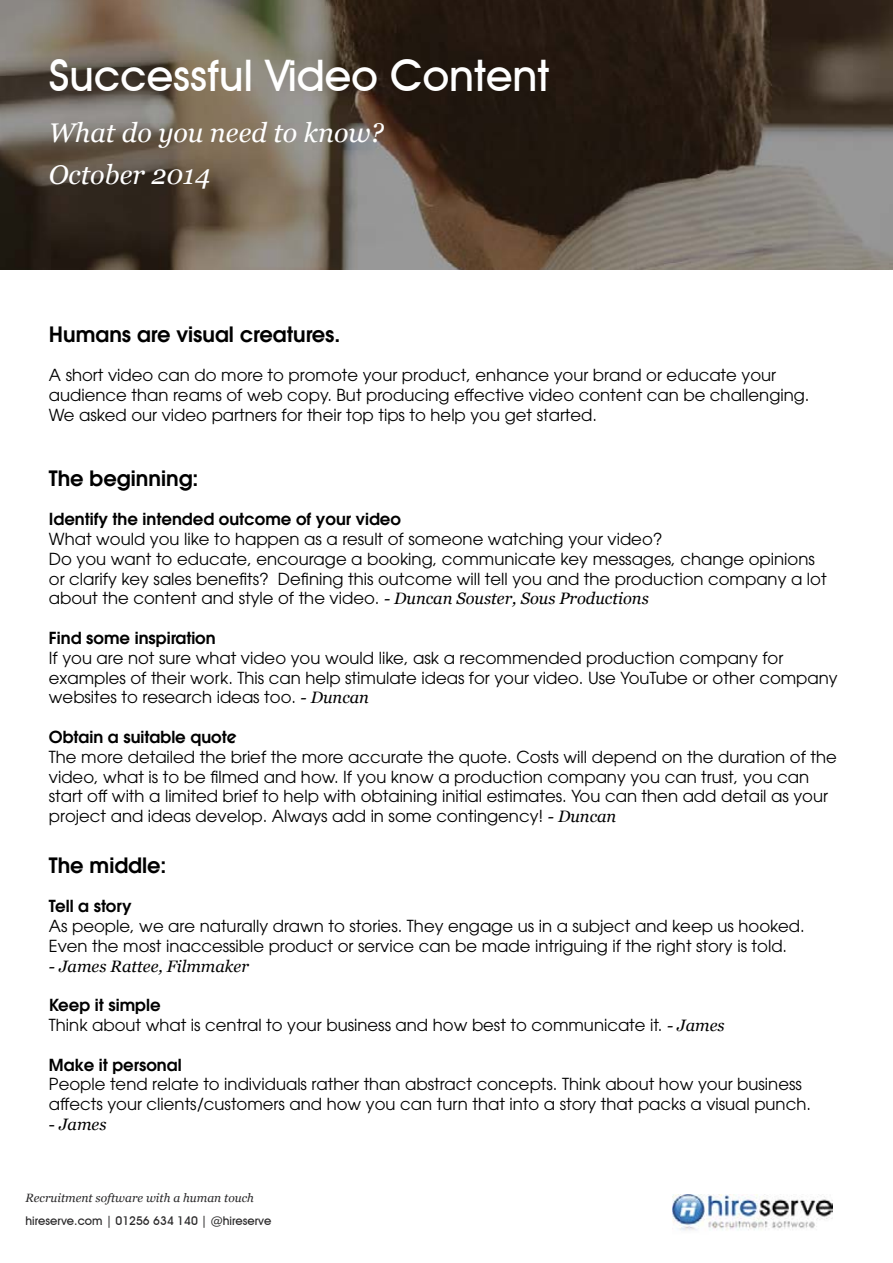
<style>
.page{position:relative;width:893px;height:1263px;background:#fff}
.page>*{position:absolute;margin:0;border:0;box-sizing:border-box;transform-origin:0 0}
.t1{font:700 43.5px "Decker";color:#fff}
.t2{font:italic 27px/42.6px "Georgia";color:#fff}
.t3{font:600 21px "ITC Avant Garde Std";color:#000}
.t4{font:16.5px/19.8px "ITC Avant Garde Std";color:#000}
.t5{font:600 16.5px "ITC Avant Garde Std";color:#000}
.t6{font:italic 16.5px "Georgia";color:#000}
.t7{font:700 12px "Decker";color:#292829}
.t8{font:italic 12px "Georgia";color:#292829}
.s1{font-family:"Georgia";font-style:italic}
.s2{font-weight:600}
.s3{font-style:normal}
</style>
<div class="page">
<img style="left:0;top:0;width:893px;height:269px">
<img style="left:673px;top:1194px;width:159px;height:37px">
<h1 class="t1" style="left:49px;top:49px;width:502px">Successful Video Content</h1>
<h2 class="t2" style="left:49px;top:111px;width:336px">What do you need to know?<br>October 2014</h2>
<p class="t3" style="left:49px;top:320px;width:293px">Humans are visual creatures.</p>
<p class="t4" style="left:49px;top:365px;width:762px">A short video can do more to promote your product, enhance your brand or educate your audience than reams of web copy. But producing effective video content can be challenging.<br>We asked our video partners for their top tips to help you get started.</p>
<p class="t3" style="left:49px;top:464px;width:151px">The beginning:</p>
<p class="t5" style="left:49px;top:508px;width:354px">Identify the intended outcome of your video</p>
<p class="t4" style="left:49px;top:529px;width:779px">What would you like to happen as a result of someone watching your video?<br>Do you want to educate, encourage a booking, communicate key messages, change opinions or clarify key sales benefits? Defining this outcome will tell you and the production company a lot about the content and style of the video. <span class="s1">- Duncan Souster, Sous Productions</span></p>
<p class="t5" style="left:49px;top:627px;width:168px">Find some inspiration</p>
<p class="t4" style="left:49px;top:648px;width:790px">If you are not sure what video you would like, ask a recommended production company for examples of their work. This can help stimulate ideas for your video. Use YouTube or other company websites to research ideas too. <span class="s1">- Duncan</span></p>
<p class="t5" style="left:49px;top:726px;width:189px">Obtain a suitable quote</p>
<p class="t4" style="left:49px;top:747px;width:789px">The more detailed the brief the more accurate the quote. Costs will depend on the duration of the video, what is to be filmed and how. If you know a production company you can trust, you can start off with a limited brief to help with obtaining initial estimates. You can then add detail as your project and ideas develop. Always add in some contingency! <span class="s1">- Duncan</span></p>
<p class="t3" style="left:49px;top:851px;width:119px">The middle:</p>
<p class="t5" style="left:49px;top:895px;width:84px">Tell a story</p>
<p class="t4" style="left:49px;top:916px;width:757px">As people, we are naturally drawn to stories. They engage us in a subject and keep us hooked.<br>Even the most inaccessible product or service can be made intriguing if the right story is told.</p>
<p class="t6" style="left:49px;top:955px;width:202px">- James Rattee, Filmmaker</p>
<p class="t4" style="left:49px;top:995px;width:677px"><span class="s2">Keep it simple<br></span>Think about what is central to your business and how best to communicate it. <span class="s1">- James</span></p>
<p class="t5" style="left:49px;top:1054px;width:134px">Make it personal</p>
<p class="t4" style="left:49px;top:1074px;width:764px">People tend relate to individuals rather than abstract concepts. Think about how your business affects your clients/customers and how you can turn that into a story that packs a visual punch.</p>
<p class="t6" style="left:49px;top:1114px;width:59px"><span class="s3">-</span> James</p>
<p class="t8" style="left:26px;top:1190px;width:230px">Recruitment software with a human touch</p>
<p class="t7" style="left:26px;top:1213px;width:247px">hireserve.com | 01256 634 140 | @hireserve</p>
</div>
